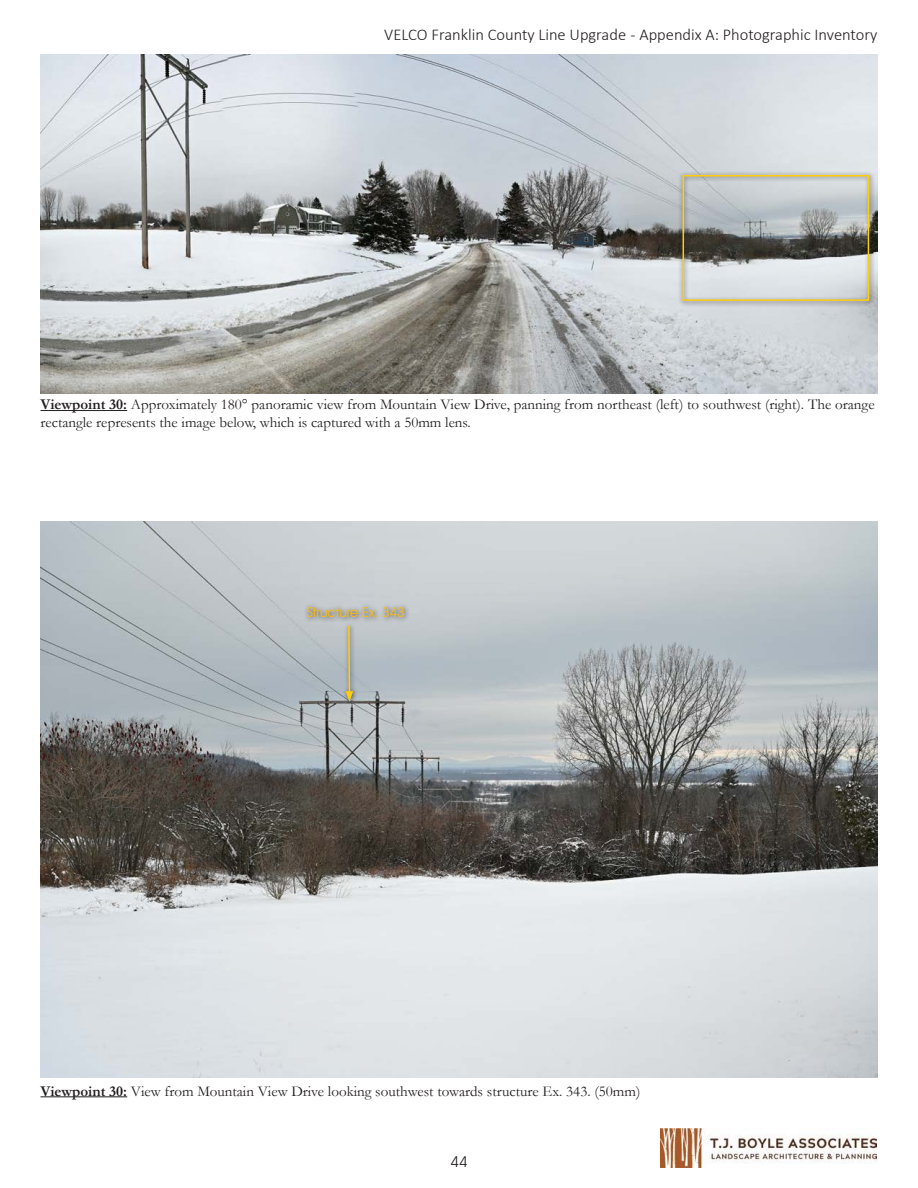
<style>
.page{position:relative;width:918px;height:1188px;background:#fff}
.page>*{position:absolute;margin:0;border:0;box-sizing:border-box;transform-origin:0 0}
.t1{font:300 16.5px "Calibri";color:#231f20}
.t2{font:15px/18px "Garamond";color:#231f20}
.t3{font:15px "Avant Garde IT Cby BT";color:#231f20}
.t4{font:13.5px "Avant Garde IT Cby BT";color:#fdbe12}
.s1{font-weight:700}
</style>
<div class="page">
<img style="left:660px;top:1129px;width:216px;height:38px">
<hr style="left:40px;top:410px;width:87px;height:1px;background:#231f20">
<hr style="left:40px;top:1096px;width:87px;height:1px;background:#231f20">
<img style="left:41px;top:522px;width:837px;height:556px">
<img style="left:41px;top:54px;width:837px;height:340px">
<div style="left:678px;top:171px;width:197px;height:136px;background:#231f20;opacity:.75"></div>
<div style="left:683px;top:175px;width:186px;height:126px;border:2px solid #fecd0c"></div>
<div style="left:342px;top:622px;width:17px;height:85px;background:#231f20;opacity:.75"></div>
<svg style="left:346px;top:624px;width:7px;height:78px"></svg>
<div style="left:303px;top:603px;width:107px;height:20px;background:#231f20;opacity:.75"></div>
<p class="t1" style="left:384px;top:25px;width:495px">VELCO Franklin County Line Upgrade - Appendix A: Photographic Inventory</p>
<p class="t2" style="left:40px;top:395px;width:836px"><span class="s1">Viewpoint 30:</span> Approximately 180° panoramic view from Mountain View Drive, panning from northeast (left) to southwest (right). The orange rectangle represents the image below, which is captured with a 50mm lens.</p>
<p class="t4" style="left:307px;top:604px;width:100px">Structure Ex. 343</p>
<p class="t2" style="left:40px;top:1082px;width:601px"><span class="s1">Viewpoint 30:</span> View from Mountain View Drive looking southwest towards structure Ex. 343. (50mm)</p>
<p class="t3" style="left:451px;top:1152px;width:18px">44</p>
</div>
